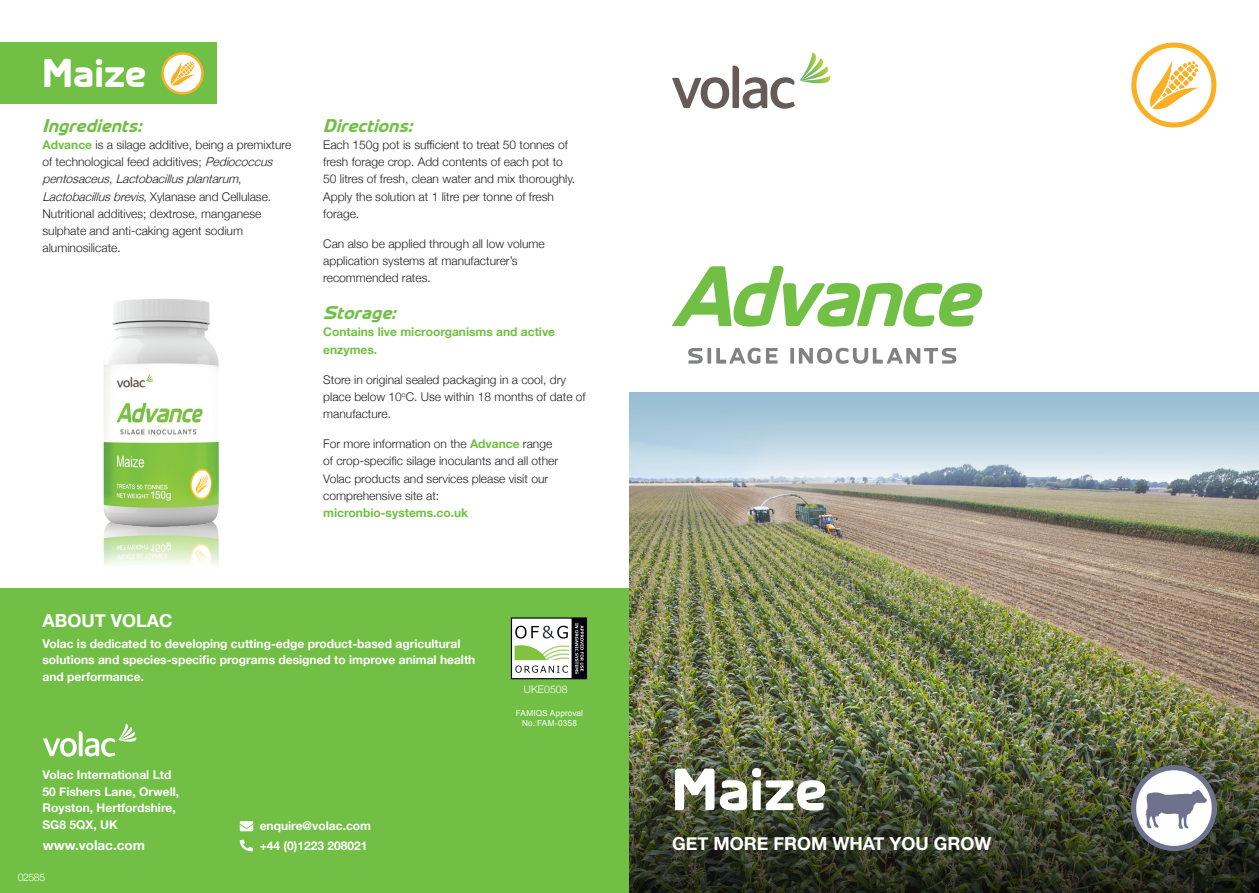
<style>
.page{position:relative;width:1259px;height:893px;background:#fff}
.page>*{position:absolute;margin:0;border:0;box-sizing:border-box;transform-origin:0 0}
.t1{font:54px "SK Yfont Thick";letter-spacing:-.01em;color:#fff}
.t2{font:36px "SK Yfont Thick";letter-spacing:-.005em;color:#fff}
.t3{font:700 18px "Helvetica Neue";color:#fff}
.t4{font:italic 16.5px "SK Yfont Thick";color:#71bf44}
.t5{font:700 13.5px "Helvetica Neue";color:#fff}
.t6{font:300 12px/17.2px "Helvetica Neue";color:#231f20}
.t7{font:700 12px/16.5px "Helvetica Neue";color:#fff}
.t8{font:700 12px/17.2px "Helvetica Neue";color:#71bf44}
.t9{font:300 10.5px "Helvetica Neue";color:#fff}
.t10{font:8.25px/9.9px "Arial";letter-spacing:.015em;color:#fff;text-align:center}
.s1{font-weight:700;color:#71bf44}
.s2{font-style:italic}
</style>
<div class="page">
<div style="left:0;top:588px;width:630px;height:305px;background:#71bf44"></div>
<img style="left:629px;top:392px;width:630px;height:501px">
<img style="left:630px;top:730px;width:629px;height:163px">
<svg style="left:672px;top:266px;width:310px;height:61px"></svg>
<svg style="left:688px;top:348px;width:72px;height:16px"></svg>
<svg style="left:766px;top:348px;width:11px;height:16px"></svg>
<svg style="left:790px;top:348px;width:166px;height:16px"></svg>
<div style="left:0;top:43px;width:217px;height:61px;background:#71bf44"></div>
<svg style="left:1134px;top:45px;width:80px;height:80px"></svg>
<div style="left:1131px;top:43px;width:85px;height:85px;border:5px solid #fbaf25;border-radius:50%"></div>
<svg style="left:1150px;top:61px;width:48px;height:48px"></svg>
<svg style="left:163px;top:53px;width:39px;height:40px"></svg>
<div style="left:161px;top:52px;width:43px;height:43px;border:3px solid #fbaf25;border-radius:50%"></div>
<svg style="left:171px;top:62px;width:24px;height:24px"></svg>
<img style="left:1131px;top:765px;width:85px;height:85px">
<svg style="left:672px;top:53px;width:158px;height:56px"></svg>
<img style="left:103px;top:537px;width:116px;height:28px">
<img style="left:103px;top:298px;width:116px;height:239px">
<svg style="left:240px;top:840px;width:13px;height:11px"></svg>
<svg style="left:240px;top:821px;width:13px;height:10px"></svg>
<svg style="left:43px;top:723px;width:93px;height:34px"></svg>
<svg style="left:511px;top:617px;width:76px;height:62px;background:#acb3a7"></svg>
<p class="t2" style="left:43px;top:59px;width:106px">Maize</p>
<p class="t4" style="left:43px;top:119px;width:105px">Ingredients:</p>
<p class="t6" style="left:43px;top:135px;width:250px"><span class="s1">Advance</span> is a silage additive, being a premixture of technological feed additives; <span class="s2">Pediococcus pentosaceus</span>, <span class="s2">Lactobacillusplantarum</span>, <span class="s2">Lactobacillusbrevis</span>, Xy l a n a s e a n d C e l l u l a s e .<br>Nutritional additives; dextrose, manganese sulphate and anti-caking agent sodium aluminosilicate.</p>
<p class="t4" style="left:323px;top:119px;width:95px">Directions:</p>
<p class="t6" style="left:323px;top:135px;width:253px">Each 150g pot is sufficient to treat 50 tonnes of fresh forage crop. Add contents of each pot to 50 litres of fresh, clean water and mix thoroughly.<br>Apply the solution at 1 litre per tonne of fresh forage.</p>
<p class="t6" style="left:323px;top:234px;width:223px">Can also be applied through all low volume application systems at manufacturer’s recommended rates.</p>
<p class="t4" style="left:323px;top:306px;width:78px">Storage:</p>
<p class="t8" style="left:323px;top:324px;width:233px">Contains live microorganisms and active enzymes.</p>
<p class="t6" style="left:323px;top:370px;width:264px">Store in original sealed packaging in a cool, dry place below 10<sup>o</sup>C. Use within 18 months of date of manufacture.</p>
<p class="t6" style="left:323px;top:434px;width:236px">For more information on the <span class="s1">Advance</span> range of crop-specific silage inoculants and all other Volac products and services please visit our comprehensive site at: <span class="s1">micronbio-systems.co.uk</span></p>
<p class="t3" style="left:43px;top:606px;width:132px">ABOUT VOLAC</p>
<p class="t7" style="left:43px;top:636px;width:434px">Volac is dedicated to developing cutting-edge product-based agricultural solutions and species-specific programs designed to improve animal health and performance.</p>
<p class="t7" style="left:43px;top:767px;width:138px">Volac International Ltd<br>50 Fishers Lane, Orwell,<br>Royston, Hertfordshire,<br>SG8 5QX, UK</p>
<p class="t5" style="left:43px;top:835px;width:104px">www.volac.com</p>
<p class="t9" style="left:18px;top:869px;width:29px">02585</p>
<p class="t7" style="left:260px;top:817px;width:113px;line-height:19.5px">enquire@volac.com +44 (0)1223 208021</p>
<p class="t9" style="left:524px;top:680px;width:45px">UKE0508</p>
<p class="t10" style="left:516px;top:708px;width:69px">FAMIQS Approval<br>No.:FAM-0358</p>
<p class="t1" style="left:672px;top:768px;width:157px">Maize</p>
<p class="t3" style="left:672px;top:830px;width:321px">GET MORE FROM WHAT YOU GROW</p>
</div>
